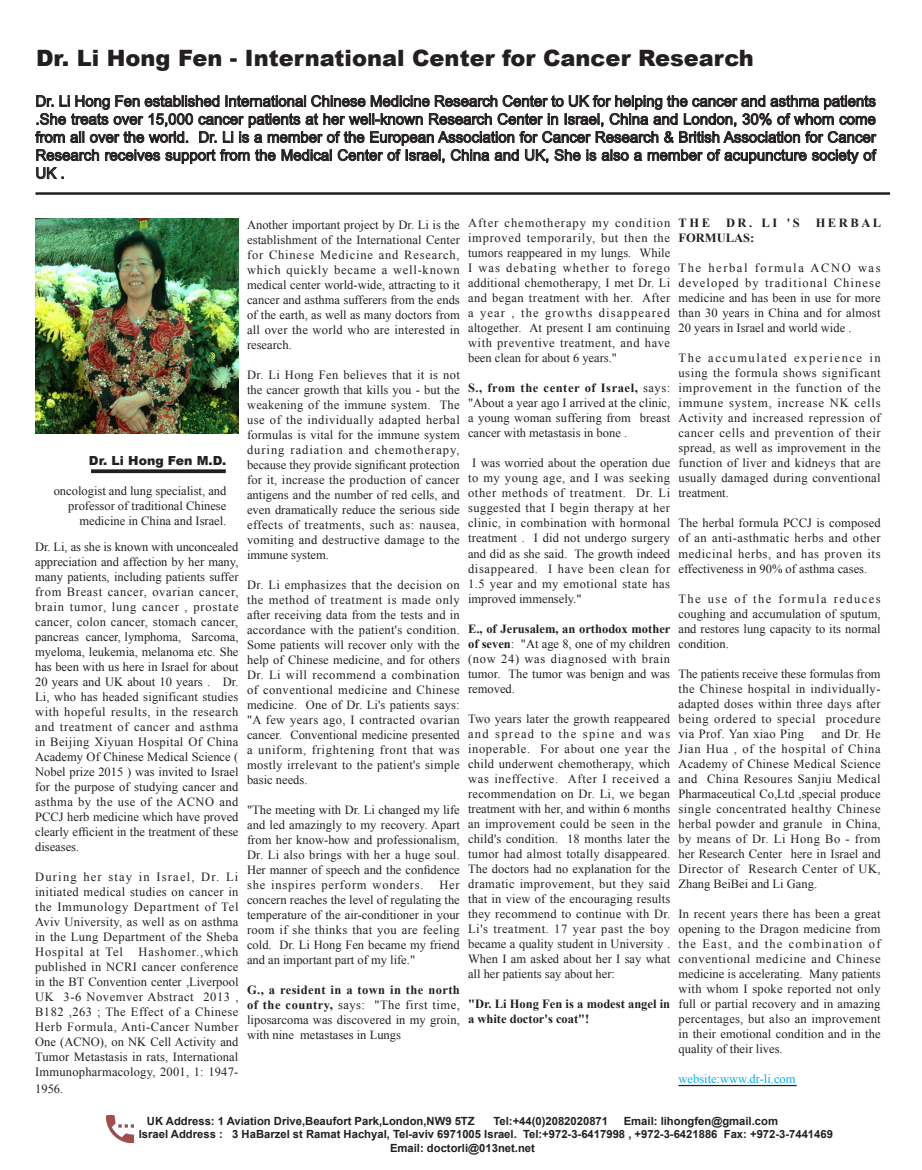
<style>
.page{position:relative;width:922px;height:1170px;background:#fff}
.page>*{position:absolute;margin:0;border:0;box-sizing:border-box;transform-origin:0 0}
.t1{font:900 22.5px "Arial";color:#231f20}
.t2{font:15px/18px "Arial";color:#231f20;text-align:justify}
.t3{font:12.5px/15px "Times New Roman";color:#231f20;text-align:justify}
.t4{font:700 12.5px/15px "Times New Roman";color:#231f20}
.t5{font:12.5px "Times New Roman";color:#00aeef}
.t6{font:900 12.5px "Arial";color:#231f20}
.t7{font:700 11.25px/13.5px "Arial";color:#231f20}
.s1{font-weight:700}
</style>
<div class="page">
<svg style="left:35px;top:95px;width:841px;height:84px"></svg>
<hr style="left:678px;top:1084px;width:118px;height:2px;background:#231f20">
<hr style="left:35px;top:192px;width:854px;height:3px;background:#231f20">
<svg style="left:91px;top:469px;width:135px;height:4px"></svg>
<img style="left:106px;top:1115px;width:27px;height:27px">
<img style="left:35px;top:219px;width:203px;height:214px">
<p class="t1" style="left:36px;top:42px;width:719px">Dr. Li Hong Fen - International Center for Cancer Research</p>
<p class="t2" style="left:35px;top:92px;width:842px">Dr. Li Hong Fen established International Chinese Medicine Research Center to UK for helping the cancer and asthma patients .She treats over 15,000 cancer patients at her well-known Research Center in Israel, China and London, 30% of whom come from all over the world. Dr. Li is a member of the European Association for Cancer Research &amp; British Association for Cancer Research receives support from the Medical Center of Israel, China and UK, She is also a member of acupuncture society of UK .</p>
<p class="t6" style="left:89px;top:451px;width:139px">Dr. Li Hong Fen M.D.</p>
<p class="t3" style="left:54px;top:483px;width:174px;text-align:right">oncologist and lung specialist, and professor of traditional Chinese medicine in China and Israel.</p>
<p class="t3" style="left:35px;top:539px;width:205px">Dr. Li, as she is known with unconcealed appreciation and affection by her many, many patients, including patients suffer from Breast cancer, ovarian cancer, brain tumor, lung cancer , prostate cancer, colon cancer, stomach cancer, pancreas cancer, lymphoma, Sarcoma, myeloma, leukemia, melanoma etc. She has been with us here in Israel for about 20 years and UK about 10 years . Dr.<br>Li, who has headed significant studies with hopeful results, in the research and treatment of cancer and asthma in Beijing Xiyuan Hospital Of China Academy Of Chinese Medical Science ( Nobel prize 2015 ) was invited to Israel for the purpose of studying cancer and asthma by the use of the ACNO and PCCJ herb medicine which have proved clearly efficient in the treatment of these diseases.</p>
<p class="t3" style="left:35px;top:869px;width:205px">During her stay in Israel, Dr. Li initiated medical studies on cancer in the Immunology Department of Tel Aviv University, as well as on asthma in the Lung Department of the Sheba Hospital at Tel Hashomer.,which published in NCRI cancer conference in the BT Convention center ,Liverpool UK 3-6 Novemver Abstract 2013 , B182 ,263 ; The Effect of a Chinese Herb Formula, Anti-Cancer Number One (ACNO), on NK Cell Activity and Tumor Metastasis in rats, International Immunopharmacology, 2001, 1: 1947-</p>
<p class="t3" style="left:35px;top:1080px;width:30px">1956.</p>
<p class="t3" style="left:247px;top:217px;width:214px">Another important project by Dr. Li is the establishment of the International Center for Chinese Medicine and Research, which quickly became a well-known medical center world-wide, attracting to it cancer and asthma sufferers from the ends of the earth, as well as many doctors from all over the world who are interested in research.</p>
<p class="t3" style="left:247px;top:367px;width:214px">Dr. Li Hong Fen believes that it is not the cancer growth that kills you - but the weakening of the immune system. The use of the individually adapted herbal formulas is vital for the immune system during radiation and chemotherapy, because they provide significant protection for it, increase the production of cancer antigens and the number of red cells, and even dramatically reduce the serious side effects of treatments, such as: nausea, vomiting and destructive damage to the immune system.</p>
<p class="t3" style="left:247px;top:577px;width:214px">Dr. Li emphasizes that the decision on the method of treatment is made only after receiving data from the tests and in accordance with the patient's condition.<br>Some patients will recover only with the help of Chinese medicine, and for others Dr. Li will recommend a combination of conventional medicine and Chinese medicine. One of Dr. Li's patients says: "A few years ago, I contracted ovarian cancer. Conventional medicine presented a uniform, frightening front that was mostly irrelevant to the patient's simple basic needs.</p>
<p class="t3" style="left:247px;top:802px;width:214px">"The meeting with Dr. Li changed my life and led amazingly to my recovery. Apart from her know-how and professionalism, Dr. Li also brings with her a huge soul.<br>Her manner of speech and the confidence she inspires perform wonders.</p>
<p class="t3" style="left:247px;top:877px;width:214px;text-indent:192px">Her concern reaches the level of regulating the temperature of the air-conditioner in your room if she thinks that you are feeling cold. Dr. Li Hong Fen became my friend and an important part of my life."</p>
<p class="t3" style="left:247px;top:982px;width:214px"><span class="s1">G., a resident in a town in the north of the country,</span> says: "The first time, liposarcoma was discovered in my groin, with nine metastases in Lungs</p>
<p class="t3" style="left:468px;top:215px;width:204px">After chemotherapy my condition improved temporarily, but then the tumors reappeared in my lungs. While I was debating whether to forego additional chemotherapy, I met Dr. Li and began treatment with her. After a year , the growths disappeared altogether. At present I am continuing with preventive treatment, and have been clean for about 6 years."</p>
<p class="t3" style="left:468px;top:380px;width:204px"><span class="s1">S., from the center of Israel,</span> says: "About a year ago I arrived at the clinic, a young woman suffering from breast cancer with metastasis in bone .</p>
<p class="t3" style="left:468px;top:455px;width:204px;text-indent:4px">I was worried about the operation due to my young age, and I was seeking other methods of treatment. Dr. Li suggested that I begin therapy at her clinic, in combination with hormonal treatment . I did not undergo surgery and did as she said. The growth indeed disappeared. I have been clean for 1.5 year and my emotional state has improved immensely."</p>
<p class="t3" style="left:468px;top:620px;width:204px"><span class="s1">E., of Jerusalem, an orthodox mother of seven</span>: "At age 8, one of my children (now 24) was diagnosed with brain tumor. The tumor was benign and was removed.</p>
<p class="t3" style="left:468px;top:710px;width:204px">Two years later the growth reappeared and spread to the spine and was inoperable. For about one year the child underwent chemotherapy, which was ineffective. After I received a recommendation on Dr. Li, we began treatment with her, and within 6 months an improvement could be seen in the child's condition. 18 months later the tumor had almost totally disappeared.<br>The doctors had no explanation for the dramatic improvement, but they said that in view of the encouraging results they recommend to continue with Dr.<br>Li's treatment. 17 year past the boy became a quality student in University .<br>When I am asked about her I say what all her patients say about her:</p>
<p class="t4" style="left:468px;top:995px;width:203px">"Dr. Li Hong Fen is a modest angel in a white doctor's coat"!</p>
<p class="t4" style="left:678px;top:215px;width:33px">THE</p>
<p class="t4" style="left:725px;top:215px;width:75px">DR. LI 'S</p>
<p class="t4" style="left:815px;top:215px;width:67px">HERBAL</p>
<p class="t4" style="left:678px;top:230px;width:77px">FORMULAS:</p>
<p class="t3" style="left:678px;top:260px;width:204px">The herbal formula ACNO was developed by traditional Chinese medicine and has been in use for more than 30 years in China and for almost 20 years in Israel and world wide .</p>
<p class="t3" style="left:678px;top:350px;width:204px">The accumulated experience in using the formula shows significant improvement in the function of the immune system, increase NK cells Activity and increased repression of cancer cells and prevention of their spread, as well as improvement in the function of liver and kidneys that are usually damaged during conventional treatment.</p>
<p class="t3" style="left:678px;top:515px;width:204px">The herbal formula PCCJ is composed of an anti-asthmatic herbs and other medicinal herbs, and has proven its effectiveness in 90% of asthma cases.</p>
<p class="t3" style="left:678px;top:590px;width:203px">The use of the formula reduces coughing and accumulation of sputum, and restores lung capacity to its normal condition.</p>
<p class="t3" style="left:678px;top:665px;width:204px">The patients receive these formulas from the Chinese hospital in individually&shy;adapted doses within three days after being ordered to special procedure via Prof. Yan xiao Ping</p>
<p class="t3" style="left:678px;top:725px;width:204px;text-indent:143px">and Dr. He Jian Hua , of the hospital of China Academy of Chinese Medical Science and China Resoures Sanjiu Medical Pharmaceutical Co,Ltd ,special produce single concentrated healthy Chinese herbal powder and granule in China, by means of Dr. Li Hong Bo - from her Research Center here in Israel and Director of Research Center of UK, Zhang BeiBei and Li Gang.</p>
<p class="t3" style="left:678px;top:905px;width:204px">In recent years there has been a great opening to the Dragon medicine from the East, and the combination of conventional medicine and Chinese medicine is accelerating. Many patients with whom I spoke reported not only full or partial recovery and in amazing percentages, but also an improvement in their emotional condition and in the quality of their lives.</p>
<p class="t5" style="left:678px;top:1070px;width:118px">website:www.dr-li.com</p>
<p class="t7" style="left:147px;top:1114px;width:329px">UK Address: 1 Aviation Drive,Beaufort Park,London,NW9 5TZ</p>
<p class="t7" style="left:493px;top:1114px;width:116px">Tel:+44(0)2082020871</p>
<p class="t7" style="left:623px;top:1114px;width:156px">Email: lihongfen@gmail.com</p>
<p class="t7" style="left:390px;top:1127px;width:444px;text-indent:-251px">Israel Address : 3 HaBarzel st Ramat Hachyal, Tel-aviv 6971005 Israel. Tel:+972-3-6417998 , +972-3-6421886 Fax: +972-3-7441469<br>Email: doctorli@013net.net</p>
</div>
